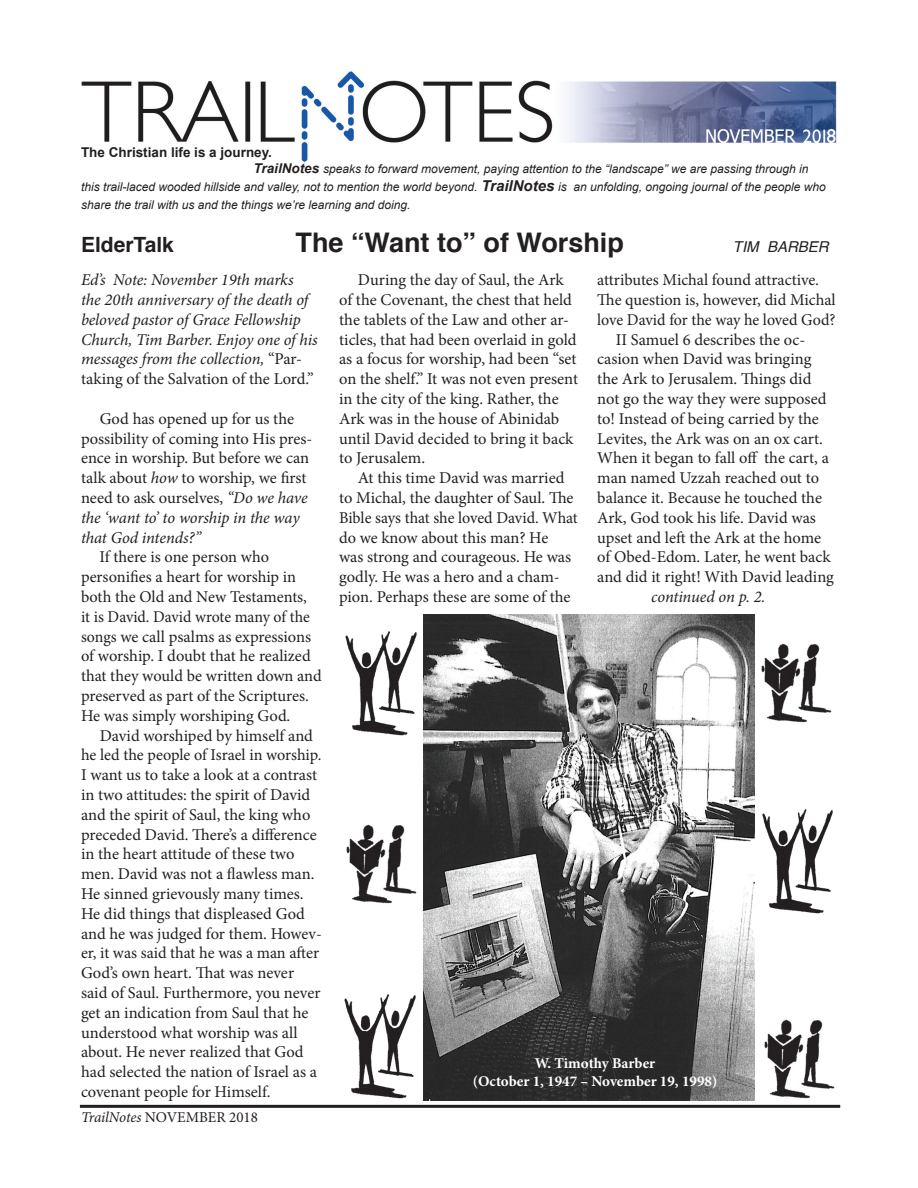
<style>
.page{position:relative;width:918px;height:1188px;background:#fff}
.page>*{position:absolute;margin:0;border:0;box-sizing:border-box;transform-origin:0 0}
.t1{font:700 27px "Helvetica";color:#231f20}
.t2{font:700 21px "Helvetica";color:#231f20}
.t3{font:16.5px "Minion Pro";letter-spacing:-.005em;color:#231f20}
.t4{font:italic 16.5px/19.8px "Minion Pro";letter-spacing:-.01em;color:#231f20}
.t5{font:16.5px "Minion Pro";letter-spacing:-.005em;color:#231f20;scale:.96 1}
.t6{font:700 15px/18px "Minion Pro";color:#fff;text-align:center}
.t7{font:15px "Minion Pro";color:#231f20}
.t8{font:italic 15px "Helvetica";color:#231f20}
.t9{font:700 13.5px "Arial";color:#231f20}
.t10{font:italic 12px/18px "Arial";color:#231f20}
.s1{font-weight:700;font-size:13.5px}
.s2{font-weight:700;font-size:15px}
.s3{font-style:normal}
.s4{font-style:italic}
</style>
<div class="page">
<img style="left:81px;top:71px;width:756px;height:92px">
<hr style="left:80px;top:1105px;width:760px;height:3px;background:#231f20">
<img style="left:423px;top:615px;width:332px;height:486px">
<img style="left:345px;top:631px;width:72px;height:105px">
<img style="left:344px;top:994px;width:72px;height:105px">
<img style="left:346px;top:824px;width:71px;height:80px">
<img style="left:761px;top:644px;width:71px;height:79px">
<img style="left:764px;top:1020px;width:71px;height:79px">
<img style="left:762px;top:809px;width:71px;height:105px">
<p class="t9" style="left:81px;top:143px;width:193px">The Christian life is a journey.</p>
<p class="t10" style="left:81px;top:160px;width:746px;text-indent:173px"><span class="s1">TrailNotes</span> speaks to forward movement, paying attention to the “landscape” we are passing through in this trail-laced wooded hillside and valley, not to mention the world beyond. <span class="s2">TrailNotes</span> is an unfolding, ongoing journal of the people who share the trail with us and the things we’re learning and doing.</p>
<p class="t2" style="left:81px;top:228px;width:94px">ElderTalk</p>
<p class="t1" style="left:296px;top:221px;width:330px">The “Want to” of Worship</p>
<p class="t8" style="left:733px;top:235px;width:97px">TIM BARBER</p>
<p class="t4" style="left:81px;top:270px;width:238px">Ed’s Note: November 19th marks<br>the 20th anniversary of the death of beloved pastor of Grace Fellowship Church, Tim Barber. Enjoy one of his messages from the collection, <span class="s3">“Par&shy;taking of the Salvation of the Lord.”</span></p>
<p class="t3" style="left:100px;top:408px;width:196px">God has opened up for us the</p>
<p class="t3" style="left:81px;top:427px;width:233px">possibility of coming into His pres-</p>
<p class="t3" style="left:81px;top:447px;width:230px">ence in worship. But before we can</p>
<p class="t3" style="left:81px;top:467px;width:227px">talk about <span class="s4">how</span> to worship, we first</p>
<p class="t3" style="left:81px;top:487px;width:228px">need to ask ourselves, <span class="s4">“Do we have</span></p>
<p class="t4" style="left:81px;top:508px;width:220px">the ‘want to’ to worship in the way</p>
<p class="t4" style="left:81px;top:527px;width:122px">that God intends?”</p>
<p class="t3" style="left:100px;top:546px;width:171px">If there is one person who</p>
<p class="t3" style="left:81px;top:566px;width:217px">personifies a heart for worship in</p>
<p class="t3" style="left:81px;top:586px;width:228px">both the Old and New Testaments,</p>
<p class="t3" style="left:81px;top:606px;width:230px">it is David. David wrote many of the</p>
<p class="t5" style="left:81px;top:625px;width:241px">songs we call psalms as expressions</p>
<p class="t3" style="left:81px;top:645px;width:231px">of worship. I doubt that he realized</p>
<p class="t3" style="left:81px;top:665px;width:242px">that they would be written down and</p>
<p class="t3" style="left:81px;top:685px;width:229px">preserved as part of the Scriptures.</p>
<p class="t3" style="left:81px;top:705px;width:211px">He was simply worshiping God.</p>
<p class="t3" style="left:100px;top:724px;width:215px">David worshiped by himself and</p>
<p class="t3" style="left:81px;top:744px;width:242px">he led the people of Israel in worship.</p>
<p class="t3" style="left:81px;top:764px;width:238px">I want us to take a look at a contrast</p>
<p class="t3" style="left:81px;top:784px;width:231px">in two attitudes: the spirit of David</p>
<p class="t3" style="left:81px;top:804px;width:231px">and the spirit of Saul, the king who</p>
<p class="t3" style="left:81px;top:823px;width:237px">preceded David. There’s a difference</p>
<p class="t3" style="left:81px;top:843px;width:215px">in the heart attitude of these two</p>
<p class="t3" style="left:81px;top:863px;width:235px">men. David was not a flawless man.</p>
<p class="t3" style="left:81px;top:883px;width:224px">He sinned grievously many times.</p>
<p class="t3" style="left:81px;top:903px;width:225px">He did things that displeased God</p>
<p class="t3" style="left:81px;top:922px;width:242px">and he was judged for them. Howev-</p>
<p class="t3" style="left:81px;top:942px;width:240px">er, it was said that he was a man after</p>
<p class="t3" style="left:81px;top:962px;width:215px">God’s own heart. That was never</p>
<p class="t3" style="left:81px;top:982px;width:241px">said of Saul. Furthermore, you never</p>
<p class="t3" style="left:81px;top:1002px;width:229px">get an indication from Saul that he</p>
<p class="t3" style="left:81px;top:1021px;width:218px">understood what worship was all</p>
<p class="t3" style="left:81px;top:1041px;width:224px">about. He never realized that God</p>
<p class="t3" style="left:81px;top:1061px;width:238px">had selected the nation of Israel as a</p>
<p class="t3" style="left:81px;top:1081px;width:191px">covenant people for Himself.</p>
<p class="t3" style="left:358px;top:269px;width:207px">During the day of Saul, the Ark</p>
<p class="t3" style="left:339px;top:289px;width:234px">of the Covenant, the chest that held</p>
<p class="t3" style="left:339px;top:309px;width:231px">the tablets of the Law and other ar-</p>
<p class="t3" style="left:339px;top:328px;width:239px">ticles, that had been overlaid in gold</p>
<p class="t3" style="left:339px;top:348px;width:239px">as a focus for worship, had been “set</p>
<p class="t3" style="left:339px;top:368px;width:240px">on the shelf.” It was not even present</p>
<p class="t3" style="left:339px;top:388px;width:221px">in the city of the king. Rather, the</p>
<p class="t3" style="left:339px;top:408px;width:222px">Ark was in the house of Abinidab</p>
<p class="t3" style="left:339px;top:427px;width:236px">until David decided to bring it back</p>
<p class="t3" style="left:339px;top:447px;width:88px">to Jerusalem.</p>
<p class="t3" style="left:358px;top:467px;width:208px">At this time David was married</p>
<p class="t3" style="left:339px;top:487px;width:236px">to Michal, the daughter of Saul. The</p>
<p class="t3" style="left:339px;top:507px;width:240px">Bible says that she loved David. What</p>
<p class="t3" style="left:339px;top:526px;width:211px">do we know about this man? He</p>
<p class="t3" style="left:339px;top:546px;width:234px">was strong and courageous. He was</p>
<p class="t3" style="left:339px;top:566px;width:222px">godly. He was a hero and a cham-</p>
<p class="t3" style="left:339px;top:586px;width:233px">pion. Perhaps these are some of the</p>
<p class="t3" style="left:597px;top:269px;width:223px">attributes Michal found attractive.</p>
<p class="t3" style="left:597px;top:289px;width:240px">The question is, however, did Michal</p>
<p class="t3" style="left:597px;top:309px;width:240px">love David for the way he loved God?</p>
<p class="t3" style="left:616px;top:328px;width:191px">II Samuel 6 describes the oc-</p>
<p class="t3" style="left:597px;top:348px;width:216px">casion when David was bringing</p>
<p class="t3" style="left:597px;top:368px;width:216px">the Ark to Jerusalem. Things did</p>
<p class="t3" style="left:597px;top:388px;width:231px">not go the way they were supposed</p>
<p class="t3" style="left:597px;top:408px;width:223px">to! Instead of being carried by the</p>
<p class="t3" style="left:597px;top:427px;width:227px">Levites, the Ark was on an ox cart.</p>
<p class="t3" style="left:597px;top:447px;width:233px">When it began to fall off the cart, a</p>
<p class="t3" style="left:597px;top:467px;width:223px">man named Uzzah reached out to</p>
<p class="t3" style="left:597px;top:487px;width:226px">balance it. Because he touched the</p>
<p class="t3" style="left:597px;top:507px;width:220px">Ark, God took his life. David was</p>
<p class="t3" style="left:597px;top:526px;width:225px">upset and left the Ark at the home</p>
<p class="t3" style="left:597px;top:546px;width:235px">of Obed-Edom. Later, he went back</p>
<p class="t3" style="left:597px;top:566px;width:238px">and did it right! With David leading</p>
<p class="t4" style="left:651px;top:587px;width:116px">continued on p. 2.</p>
<p class="t6" style="left:473px;top:1054px;width:246px">W. Timothy Barber<br>(October 1, 1947 – November 19, 1998)</p>
<p class="t7" style="left:81px;top:1107px;width:179px"><span class="s4">TrailNotes</span> NOVEMBER 2018</p>
</div>
